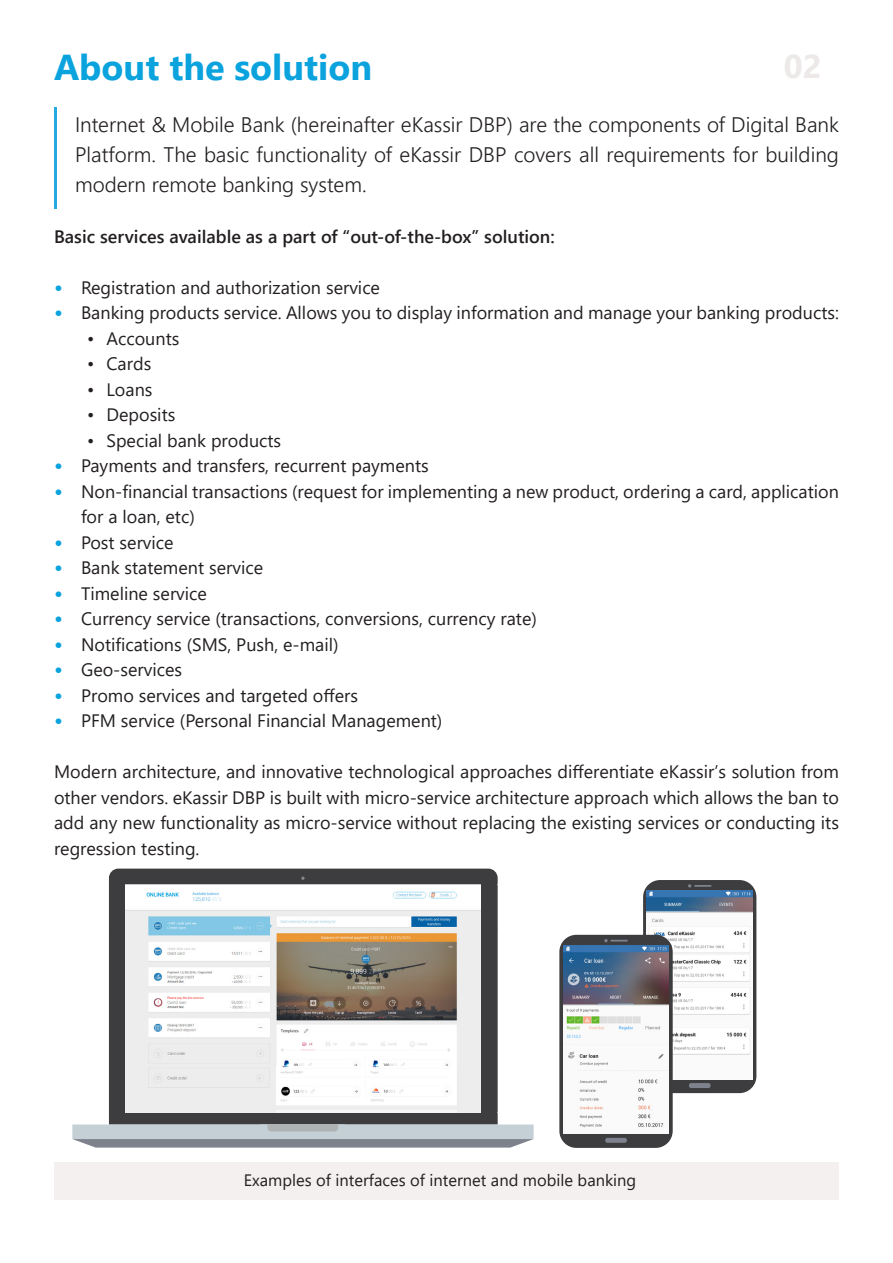
<style>
.page{position:relative;width:893px;height:1263px;background:#fff}
.page>*{position:absolute;margin:0;border:0;box-sizing:border-box;transform-origin:0 0}
.t1{font:700 36px "Segoe UI";color:#0aa3de}
.t2{font:700 33px "Segoe UI";color:#ede9e9}
.t3{font:300 21px/30px "Segoe UI";color:#231f20;text-align:justify}
.t4{font:18px/25.5px "Segoe UI";color:#231f20}
.t5{font:600 18px "Segoe UI";color:#231f20}
.t6{font:16.5px "Segoe UI";color:#231f20}
.s1{font-weight:700;font-size:21px;color:#0aa3de}
</style>
<div class="page">
<hr style="left:54px;top:107px;width:3px;height:102px;background:#24aae1">
<div style="left:643px;top:880px;width:113px;height:213px;background:#3d3d40;border-radius:17px"></div>
<div style="left:689px;top:1083px;width:22px;height:5px;background:#7d828c;border-radius:2px"></div>
<svg style="left:688px;top:884px;width:23px;height:3px"></svg>
<img style="left:647px;top:890px;width:106px;height:189px">
<div style="left:559px;top:935px;width:114px;height:213px;background:#3d3d40;border-radius:17px"></div>
<div style="left:605px;top:1138px;width:22px;height:5px;background:#7d828c;border-radius:2px"></div>
<svg style="left:604px;top:939px;width:24px;height:3px"></svg>
<img style="left:563px;top:945px;width:106px;height:189px">
<div style="left:109px;top:869px;width:389px;height:255px;background:#3d3d40"></div>
<svg style="left:301px;top:876px;width:4px;height:4px"></svg>
<svg style="left:72px;top:1124px;width:462px;height:23px;background:#acb4bb"></svg>
<img style="left:109px;top:885px;width:389px;height:45px">
<div style="left:109px;top:930px;width:17px;height:182px;background:#3d3d3f"></div>
<img style="left:480px;top:930px;width:18px;height:182px">
<img style="left:157px;top:1112px;width:293px;height:1px">
<img style="left:126px;top:885px;width:354px;height:227px">
<div style="left:55px;top:1162px;width:784px;height:38px;background:#f4f0f0"></div>
<p class="t1" style="left:54px;top:38px;width:320px">About the solution</p>
<p class="t3" style="left:75px;top:109px;width:765px">Internet &amp; Mobile Bank (hereinafter eKassir DBP) are the components of Digital Bank Platform. The basic functionality of eKassir DBP covers all requirements for building modern remote banking system.</p>
<p class="t5" style="left:54px;top:222px;width:502px">Basic services available as a part of “out-of-the-box” solution:</p>
<p class="t4" style="left:54px;top:274px;width:328px"><span class="s1">•</span> Registration and authorization service</p>
<p class="t4" style="left:54px;top:300px;width:786px"><span class="s1">•</span> Banking products service. Allows you to display information and manage your banking products:</p>
<p class="t4" style="left:87px;top:325px;width:94px">• Accounts</p>
<p class="t4" style="left:87px;top:351px;width:66px">• Cards</p>
<p class="t4" style="left:87px;top:376px;width:67px">• Loans</p>
<p class="t4" style="left:87px;top:402px;width:90px">• Deposits</p>
<p class="t4" style="left:87px;top:427px;width:196px">• Special bank products</p>
<p class="t4" style="left:54px;top:453px;width:376px"><span class="s1">•</span> Payments and transfers, recurrent payments</p>
<p class="t4" style="left:81px;top:478px;width:759px;text-indent:-27px"><span class="s1">•</span> Non-financial transactions (request for implementing a new product, ordering a card, application for a loan, etc)</p>
<p class="t4" style="left:54px;top:529px;width:121px"><span class="s1">•</span> Post service</p>
<p class="t4" style="left:54px;top:555px;width:211px"><span class="s1">•</span> Bank statement service</p>
<p class="t4" style="left:54px;top:580px;width:154px"><span class="s1">•</span> Timeline service</p>
<p class="t4" style="left:54px;top:606px;width:484px"><span class="s1">•</span> Currency service (transactions, conversions, currency rate)</p>
<p class="t4" style="left:54px;top:631px;width:286px"><span class="s1">•</span> Notifications (SMS, Push, e-mail)</p>
<p class="t4" style="left:54px;top:657px;width:130px"><span class="s1">•</span> Geo-services</p>
<p class="t4" style="left:54px;top:682px;width:305px"><span class="s1">•</span> Promo services and targeted offers</p>
<p class="t4" style="left:54px;top:708px;width:390px"><span class="s1">•</span> PFM service (Personal Financial Management)</p>
<p class="t4" style="left:54px;top:759px;width:786px;text-align:justify">Modern architecture, and innovative technological approaches differentiate eKassir’s solution from other vendors. eKassir DBP is built with micro-service architecture approach which allows the ban to add any new functionality as micro-service without replacing the existing services or conducting its regression testing.</p>
<p class="t2" style="left:784px;top:40px;width:39px">02</p>
<p class="t6" style="left:244px;top:1167px;width:394px">Examples of interfaces of internet and mobile banking</p>
</div>
